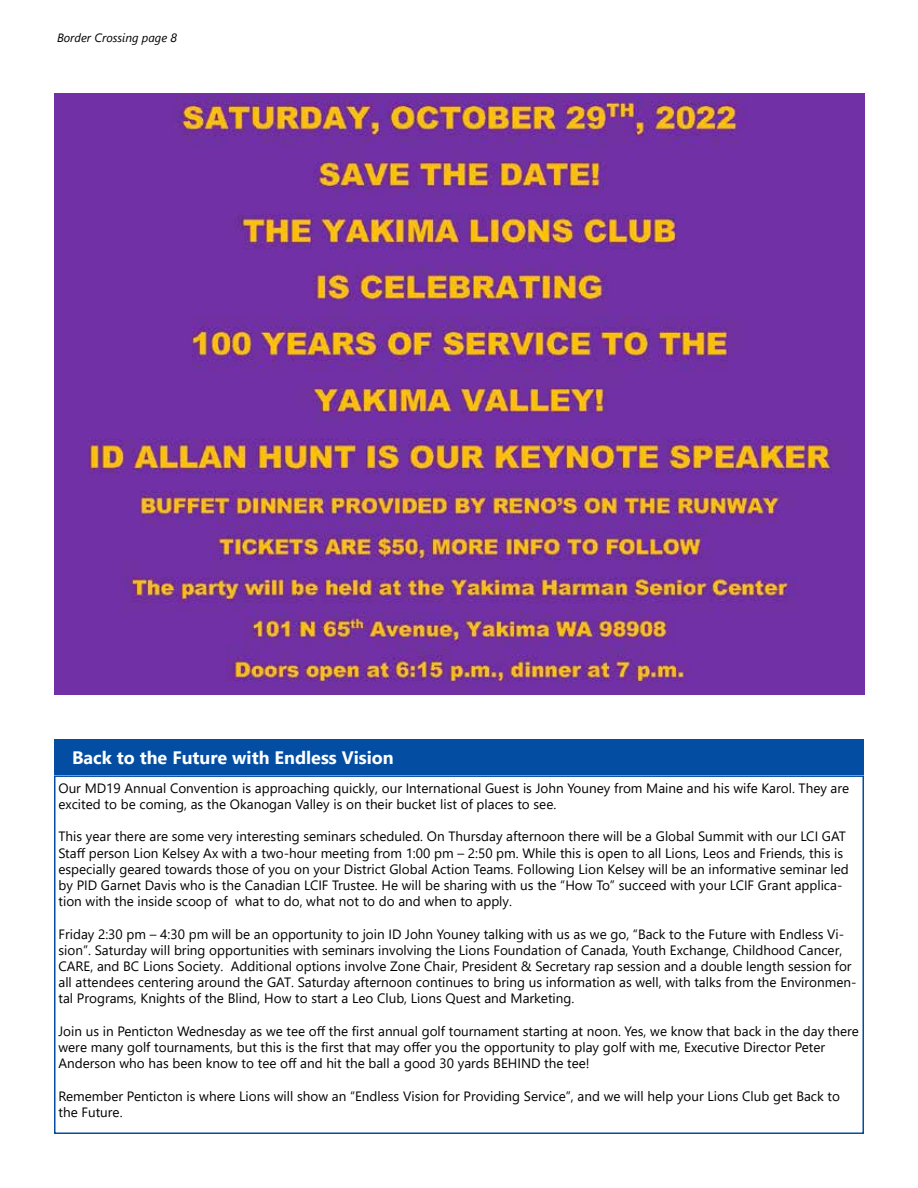
<style>
.page{position:relative;width:918px;height:1188px;background:#fff}
.page>*{position:absolute;margin:0;border:0;box-sizing:border-box;transform-origin:0 0}
.t1{font:700 18px "Segoe UI";color:#fff}
.t2{font:13.5px/16.2px "Segoe UI";color:#000}
.t3{font:italic 12px "Segoe UI";color:#000}
</style>
<div class="page">
<img style="left:54px;top:93px;width:811px;height:601px">
<div style="left:54px;top:775px;width:810px;height:359px;border:2px solid #034ea2"></div>
<div style="left:54px;top:739px;width:810px;height:36px;background:#034ea2"></div>
<p class="t3" style="left:57px;top:27px;width:122px">Border Crossing page 8</p>
<h1 class="t1" style="left:72px;top:741px;width:323px">Back to the Future with Endless Vision</h1>
<p class="t2" style="left:58px;top:779px;width:792px">Our MD19 Annual Convention is approaching quickly, our International Guest is John Youney from Maine and his wife Karol. They are excited to be coming, as the Okanogan Valley is on their bucket list of places to see.</p>
<p class="t2" style="left:58px;top:827px;width:792px">This year there are some very interesting seminars scheduled. On Thursday afternoon there will be a Global Summit with our LCI GAT Staff person Lion Kelsey Ax with a two-hour meeting from 1:00 pm – 2:50 pm. While this is open to all Lions, Leos and Friends, this is especially geared towards those of you on your District Global Action Teams. Following Lion Kelsey will be an informative seminar led by PID Garnet Davis who is the Canadian LCIF Trustee. He will be sharing with us the “How To” succeed with your LCIF Grant applica&shy;tion with the inside scoop of what to do, what not to do and when to apply.</p>
<p class="t2" style="left:58px;top:924px;width:799px">Friday 2:30 pm – 4:30 pm will be an opportunity to join ID John Youney talking with us as we go, “Back to the Future with Endless Vi&shy;sion”. Saturday will bring opportunities with seminars involving the Lions Foundation of Canada, Youth Exchange, Childhood Cancer, CARE, and BC Lions Society. Additional options involve Zone Chair, President &amp; Secretary rap session and a double length session for all attendees centering around the GAT. Saturday afternoon continues to bring us information as well, with talks from the Environmen&shy;tal Programs, Knights of the Blind, How to start a Leo Club, Lions Quest and Marketing.</p>
<p class="t2" style="left:59px;top:1022px;width:802px">Join us in Penticton Wednesday as we tee off the first annual golf tournament starting at noon. Yes, we know that back in the day there were many golf tournaments, but this is the first that may offer you the opportunity to play golf with me, Executive Director Peter<br>Anderson who has been know to tee off and hit the ball a good 30 yards BEHIND the tee!</p>
<p class="t2" style="left:59px;top:1086px;width:783px">Remember Penticton is where Lions will show an “Endless Vision for Providing Service”, and we will help your Lions Club get Back to the Future.</p>
</div>
